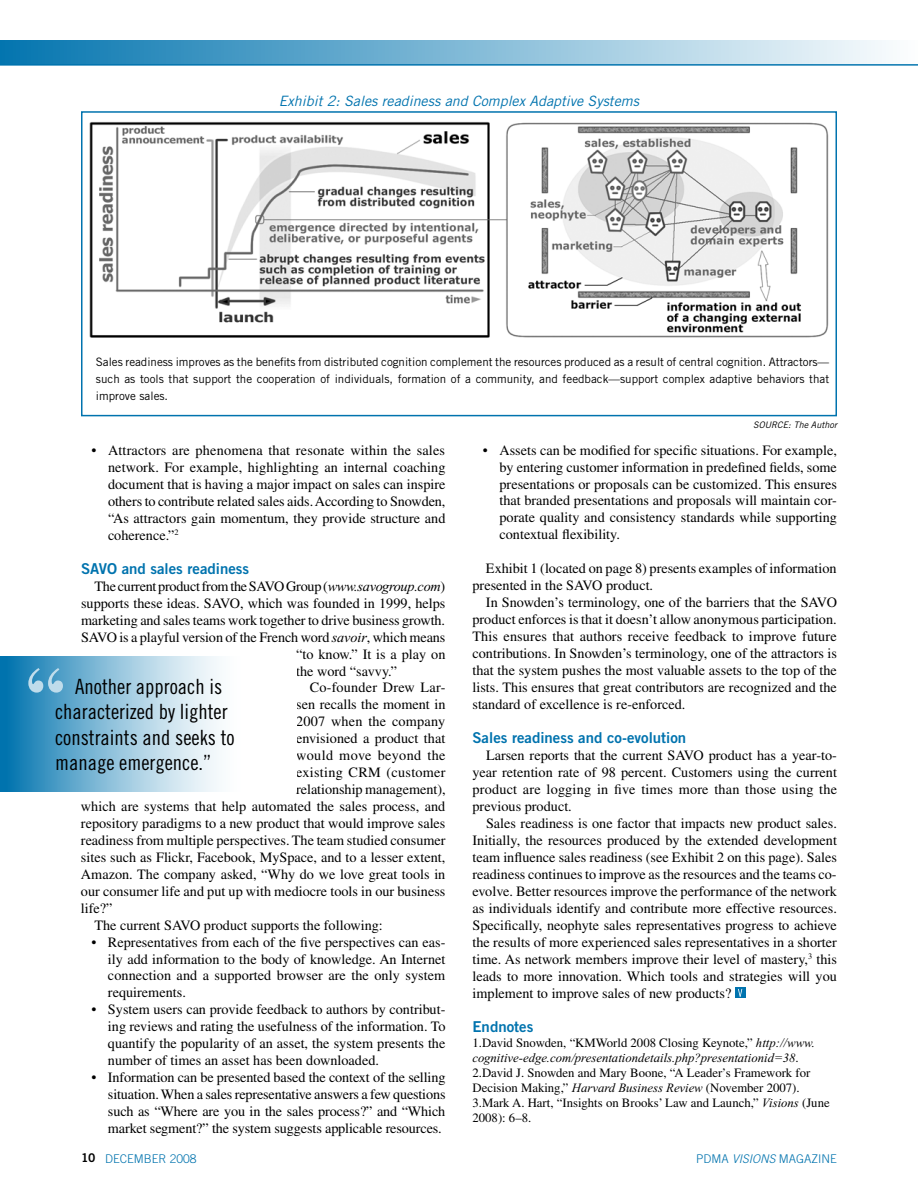
<style>
.page{position:relative;width:918px;height:1188px;background:#fff}
.page>*{position:absolute;margin:0;border:0;box-sizing:border-box;transform-origin:0 0}
.t1{font:700 75.6px "Bodoni BT";color:#bfdceb}
.t2{font:21px/25.5px "Trade Gothic Cond Eighteen";color:#000}
.t3{font:15px "Trade Gothic Bold Two";color:#0073ae}
.t4{font:14.25px/17px "Times";color:#000;text-align:justify}
.t5{font:14.25px "Times";letter-spacing:-.02em;color:#000}
.t6{font:italic 14.25px "Trade Gothic";color:#0073ae}
.t7{font:14.25px "Times";letter-spacing:.025em;color:#000}
.t8{font:12.75px/15px "Times";color:#000}
.t9{font:italic 12.75px "Times New Roman";color:#000}
.t10{font:300 12px "Trade Gothic";color:#0073ae}
.t11{font:11.7px/17px "Trade Gothic";color:#000;text-align:justify}
.t12{font:italic 9px "Trade Gothic";color:#000}
.s1{font-family:"Times New Roman";font-style:italic}
.s2{font-family:"Times";font-style:normal}
.s3{font-family:"Trade Gothic Bold Two";font-weight:400;color:#000}
.s4{font-style:italic}
</style>
<div class="page">
<div style="left:0;top:40px;width:918px;height:24px;background:linear-gradient(to right,#0375af,#fdfefe)"></div>
<hr style="left:0;top:64px;width:918px;height:1px;background:#0073ae">
<div style="left:735px;top:988px;width:10px;height:10px;background:#0073ae"></div>
<svg style="left:738px;top:989px;width:4px;height:8px"></svg>
<svg style="left:0;top:657px;width:219px;height:135px;background:#85bcd8"></svg>
<img style="left:89px;top:122px;width:740px;height:216px">
<div style="left:81px;top:111px;width:756px;height:305px;border:2px solid #0073ae"></div>
<p class="t6" style="left:279px;top:92px;width:362px">Exhibit 2: Sales readiness and Complex Adaptive Systems</p>
<p class="t11" style="left:96px;top:353px;width:735px">Sales readiness improves as the benefits from distributed cognition complement the resources produced as a result of central cognition. Attractors— such as tools that support the cooperation of individuals, formation of a community, and feedback—support complex adaptive behaviors that improve sales.</p>
<p class="t4" style="left:108px;top:442px;width:339px;text-indent:-17px">• Attractors are phenomena that resonate within the sales network. For example, highlighting an internal coaching document that is having a major impact on sales can inspire others to contribute related sales aids. According to Snowden, “As attractors gain momentum, they provide structure and coherence.”<sup>2</sup></p>
<p class="t3" style="left:81px;top:559px;width:170px">SAVO and sales readiness</p>
<p class="t5" style="left:94px;top:578px;width:352px">The current product from the SAVO Group (<span class="s1">www.savogroup.com</span>)</p>
<p class="t4" style="left:81px;top:594px;width:366px">supports these ideas. SAVO, which was founded in 1999, helps</p>
<p class="t4" style="left:81px;top:611px;width:366px">marketing and sales teams work together to drive business growth.</p>
<p class="t4" style="left:81px;top:628px;width:366px">SAVO is a playful version of the French word <span class="s1">savoir</span>, which means</p>
<p class="t4" style="left:296px;top:645px;width:151px">“to know.” It is a play on</p>
<p class="t4" style="left:296px;top:662px;width:102px">the word “savvy.”</p>
<p class="t4" style="left:310px;top:679px;width:137px">Co-founder Drew Lar-</p>
<p class="t4" style="left:296px;top:696px;width:151px">sen recalls the moment in</p>
<p class="t4" style="left:296px;top:713px;width:151px">2007 when the company</p>
<p class="t4" style="left:296px;top:730px;width:151px">envisioned a product that</p>
<p class="t7" style="left:296px;top:747px;width:151px">would move beyond the</p>
<p class="t4" style="left:296px;top:764px;width:151px">existing CRM (customer</p>
<p class="t4" style="left:296px;top:781px;width:151px">relationship management),</p>
<p class="t4" style="left:81px;top:798px;width:366px">which are systems that help automated the sales process, and</p>
<p class="t4" style="left:81px;top:815px;width:366px">repository paradigms to a new product that would improve sales</p>
<p class="t4" style="left:81px;top:832px;width:366px">readiness from multiple perspectives. The team studied consumer</p>
<p class="t4" style="left:81px;top:849px;width:366px">sites such as Flickr, Facebook, MySpace, and to a lesser extent,</p>
<p class="t4" style="left:81px;top:866px;width:366px">Amazon. The company asked, “Why do we love great tools in</p>
<p class="t4" style="left:81px;top:882px;width:366px">our consumer life and put up with mediocre tools in our business</p>
<p class="t4" style="left:81px;top:899px;width:33px">life?”</p>
<p class="t4" style="left:94px;top:916px;width:290px">The current SAVO product supports the following:</p>
<p class="t4" style="left:108px;top:933px;width:339px;text-indent:-17px">• Representatives from each of the five perspectives can eas&shy;ily add information to the body of knowledge. An Internet connection and a supported browser are the only system requirements.</p>
<p class="t4" style="left:108px;top:1001px;width:339px;text-indent:-17px">• System users can provide feedback to authors by contribut&shy;ing reviews and rating the usefulness of the information. To quantify the popularity of an asset, the system presents the number of times an asset has been downloaded.</p>
<p class="t4" style="left:108px;top:1069px;width:339px;text-indent:-17px">• Information can be presented based the context of the selling situation. When a sales representative answers a few questions such as “Where are you in the sales process?” and “Which market segment?” the system suggests applicable resources.</p>
<h1 class="t1" style="left:24px;top:647px;width:44px">“</h1>
<h2 class="t2" style="left:55px;top:673px;width:181px;text-indent:20px">Another approach is characterized by lighter constraints and seeks to manage emergence.”</h2>
<p class="t12" style="left:753px;top:420px;width:85px">SOURCE: The Author</p>
<p class="t4" style="left:499px;top:441px;width:339px;text-indent:-17px">• Assets can be modified for specific situations. For example, by entering customer information in predefined fields, some presentations or proposals can be customized. This ensures that branded presentations and proposals will maintain cor&shy;porate quality and consistency standards while supporting contextual flexibility.</p>
<p class="t4" style="left:472px;top:560px;width:366px;text-indent:13px">Exhibit 1 (located on page 8) presents examples of information presented in the SAVO product.</p>
<p class="t4" style="left:472px;top:594px;width:366px;text-indent:13px">In Snowden’s terminology, one of the barriers that the SAVO product enforces is that it doesn’t allow anonymous participation.<br>This ensures that authors receive feedback to improve future contributions. In Snowden’s terminology, one of the attractors is that the system pushes the most valuable assets to the top of the lists. This ensures that great contributors are recognized and the standard of excellence is re-enforced.</p>
<p class="t3" style="left:472px;top:729px;width:215px">Sales readiness and co-evolution</p>
<p class="t4" style="left:473px;top:747px;width:366px;text-indent:13px">Larsen reports that the current SAVO product has a year-to&shy;year retention rate of 98 percent. Customers using the current product are logging in five times more than those using the previous product.</p>
<p class="t4" style="left:472px;top:815px;width:366px;text-indent:14px">Sales readiness is one factor that impacts new product sales.<br>Initially, the resources produced by the extended development team influence sales readiness (see Exhibit 2 on this page). Sales readiness continues to improve as the resources and the teams co&shy;evolve. Better resources improve the performance of the network as individuals identify and contribute more effective resources.<br>Specifically, neophyte sales representatives progress to achieve the results of more experienced sales representatives in a shorter time. As network members improve their level of mastery,<sup>3</sup> this leads to more innovation. Which tools and strategies will you implement to improve sales of new products?</p>
<p class="t3" style="left:472px;top:1017px;width:62px">Endnotes</p>
<p class="t8" style="left:472px;top:1035px;width:344px">1.David Snowden, “KMWorld 2008 Closing Keynote,” <span class="s1">http://www.</span></p>
<p class="t9" style="left:472px;top:1051px;width:328px">cognitive-edge.com/presentationdetails.php?presentationid=38<span class="s2">.</span></p>
<p class="t8" style="left:472px;top:1065px;width:359px">2.David J. Snowden and Mary Boone, “A Leader’s Framework for Decision Making,” <span class="s1">Harvard Business Review</span> (November 2007).<br>3.Mark A. Hart, “Insights on Brooks’ Law and Launch,” <span class="s1">Visions</span> (June 2008): 6–8.</p>
<p class="t10" style="left:81px;top:1152px;width:117px"><span class="s3">10</span> DECEMBER 2008</p>
<p class="t10" style="left:696px;top:1152px;width:141px">PDMA <span class="s4">VISIONS</span> MAGAZINE</p>
</div>
